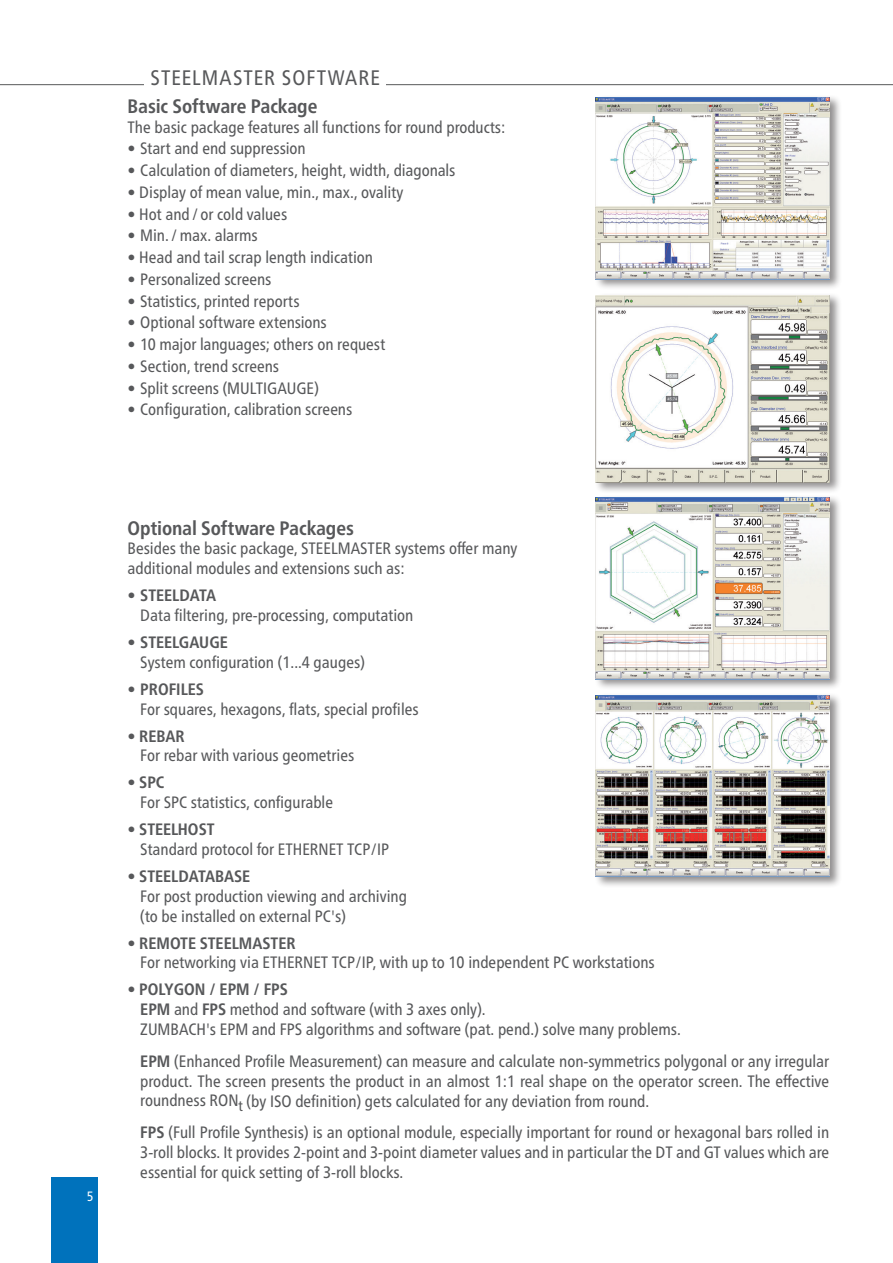
<style>
.page{position:relative;width:893px;height:1263px;background:#fff}
.page>*{position:absolute;margin:0;border:0;box-sizing:border-box;transform-origin:0 0}
.t1{font:condensed 21px "Frutiger Neue LTW1 G";letter-spacing:.05em;color:#57585a}
.t2{font:700 condensed 19.5px "Frutiger Neue LTW1 G";letter-spacing:-.005em;color:#57585a}
.t3{font:condensed 16.5px/19.8px "Frutiger Neue LTW1 G";color:#57585a}
.t4{font:700 condensed 16.5px "Frutiger Neue LTW1 G";color:#57585a}
.t5{font:condensed 13.5px "Frutiger Neue LTW1 G";color:#fff}
.s1{font-weight:700}
</style>
<div class="page">
<div style="left:51px;top:1178px;width:47px;height:85px;background:#0072bc"></div>
<div style="left:595px;top:693px;width:248px;height:195px;background:#231f20;opacity:.5"></div>
<img style="left:595px;top:695px;width:234px;height:182px">
<div style="left:595px;top:95px;width:248px;height:196px;background:#231f20;opacity:.5"></div>
<img style="left:595px;top:98px;width:234px;height:181px">
<div style="left:595px;top:495px;width:248px;height:195px;background:#231f20;opacity:.5"></div>
<img style="left:595px;top:497px;width:234px;height:182px">
<div style="left:595px;top:293px;width:248px;height:201px;background:#231f20;opacity:.5"></div>
<img style="left:595px;top:296px;width:234px;height:187px">
<hr style="left:0;top:84px;width:893px;height:1px;background:#57585a">
<div style="left:145px;top:68px;width:241px;height:17px;background:#fff"></div>
<p class="t1" style="left:151px;top:62px;width:231px">STEELMASTER SOFTWARE</p>
<p class="t2" style="left:128px;top:91px;width:191px">Basic Software Package</p>
<p class="t3" style="left:128px;top:116px;width:379px">The basic package features all functions for round products:</p>
<p class="t3" style="left:128px;top:137px;width:180px">• Start and end suppression</p>
<p class="t3" style="left:128px;top:159px;width:329px">• Calculation of diameters, height, width, diagonals</p>
<p class="t3" style="left:128px;top:181px;width:277px">• Display of mean value, min., max., ovality</p>
<p class="t3" style="left:128px;top:203px;width:161px">• Hot and / or cold values</p>
<p class="t3" style="left:128px;top:224px;width:132px">• Min. /max. alarms</p>
<p class="t3" style="left:128px;top:246px;width:247px">• Head and tail scrap length indication</p>
<p class="t3" style="left:128px;top:268px;width:145px">• Personalized screens</p>
<p class="t3" style="left:128px;top:290px;width:174px">• Statistics, printed reports</p>
<p class="t3" style="left:128px;top:311px;width:201px">• Optional software extensions</p>
<p class="t3" style="left:128px;top:333px;width:259px">• 10 major languages; others on request</p>
<p class="t3" style="left:128px;top:355px;width:153px">• Section, trend screens</p>
<p class="t3" style="left:128px;top:377px;width:193px">• Split screens (MULTIGAUGE)</p>
<p class="t3" style="left:128px;top:398px;width:226px">• Configuration, calibration screens</p>
<p class="t5" style="left:87px;top:1186px;width:8px">5</p>
<p class="t2" style="left:128px;top:513px;width:228px">Optional Software Packages</p>
<p class="t3" style="left:128px;top:537px;width:391px">Besides the basic package, STEELMASTER systems offer many additional modules and extensions such as:</p>
<p class="t4" style="left:128px;top:583px;width:90px">• STEELDATA</p>
<p class="t3" style="left:140px;top:604px;width:275px">Data filtering, pre-processing, computation</p>
<p class="t4" style="left:128px;top:630px;width:102px">• STEELGAUGE</p>
<p class="t3" style="left:140px;top:651px;width:226px">System configuration (1...4 gauges)</p>
<p class="t4" style="left:128px;top:677px;width:78px">• PROFILES</p>
<p class="t3" style="left:140px;top:698px;width:280px">For squares, hexagons, flats, special profiles</p>
<p class="t4" style="left:128px;top:723px;width:59px">• REBAR</p>
<p class="t3" style="left:140px;top:744px;width:215px">For rebar with various geometries</p>
<p class="t4" style="left:128px;top:770px;width:38px">• SPC</p>
<p class="t3" style="left:140px;top:791px;width:194px">For SPC statistics, configurable</p>
<p class="t4" style="left:128px;top:817px;width:88px">• STEELHOST</p>
<p class="t3" style="left:140px;top:838px;width:250px">Standard protocol for ETHERNET TCP/IP</p>
<p class="t4" style="left:128px;top:864px;width:124px">• STEELDATABASE</p>
<p class="t3" style="left:140px;top:885px;width:268px">For post production viewing and archiving (to be installed on external PC's)</p>
<p class="t4" style="left:128px;top:930px;width:170px">• REMOTE STEELMASTER</p>
<p class="t3" style="left:140px;top:951px;width:516px">For networking via ETHERNET TCP/IP, with up to 10 independent PC workstations</p>
<p class="t3" style="left:140px;top:978px;width:542px;text-indent:-13px"><span class="s1">• POLYGON / EPM / FPS<br>EPM</span> and <span class="s1">FPS</span> method and software (with 3 axes only).<br>ZUMBACH's EPM and FPS algorithms and software (pat. pend.) solve many problems.</p>
<p class="t3" style="left:140px;top:1050px;width:690px;text-align:justify"><span class="s1">EPM</span> (Enhanced Profile Measurement) can measure and calculate non-symmetrics polygonal or any irregular product. The screen presents the product in an almost 1:1 real shape on the operator screen. The effective roundness RON<sub>t</sub> (by ISO definition) gets calculated for any deviation from round.</p>
<p class="t3" style="left:140px;top:1121px;width:690px;text-align:justify"><span class="s1">FPS</span> (Full Profile Synthesis) is an optional module, especially important for round or hexagonal bars rolled in 3-roll blocks. It provides 2-point and 3-point diameter values and in particular the DT and GT values which are essential for quick setting of 3-roll blocks.</p>
</div>
